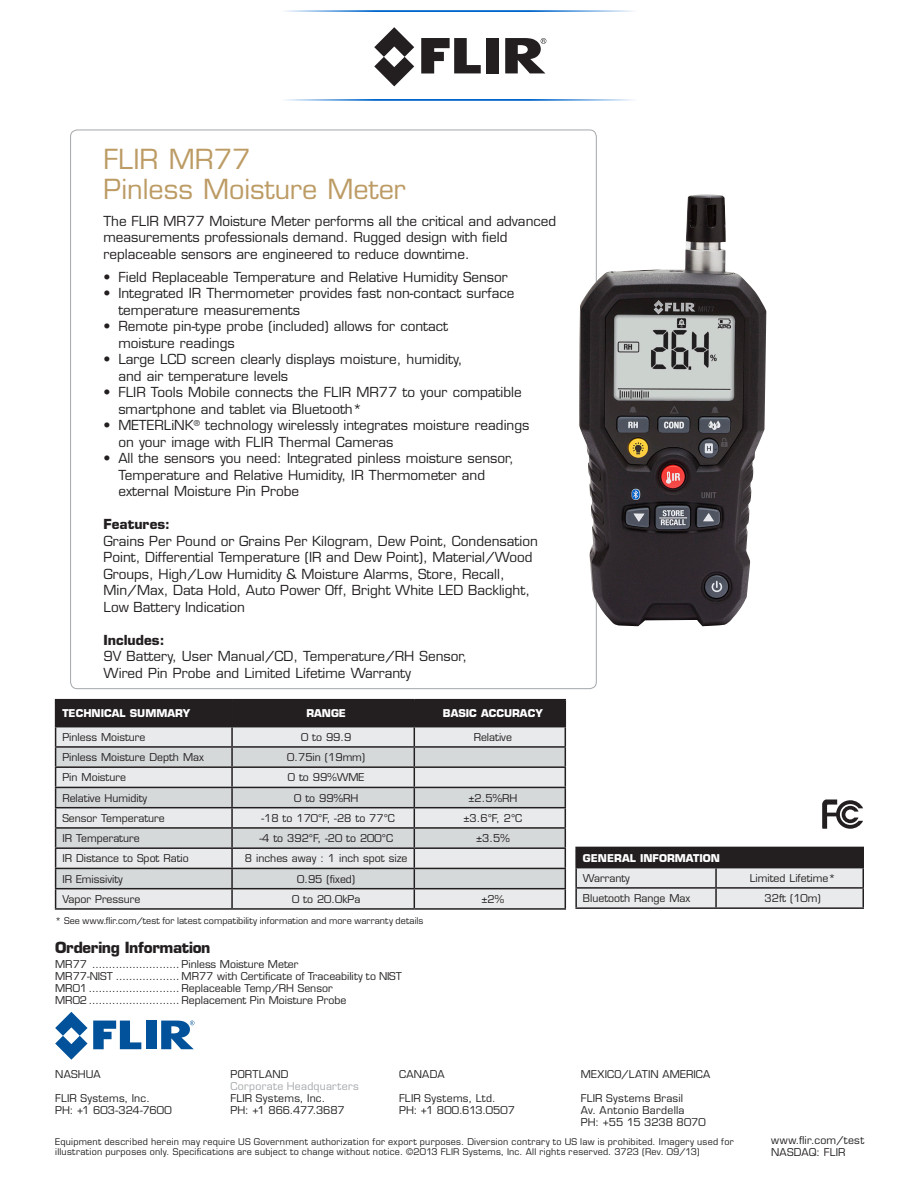
<style>
.page{position:relative;width:918px;height:1188px;background:#fff}
.page>*{position:absolute;margin:0;border:0;box-sizing:border-box;transform-origin:0 0}
.t1{font:27px/30px "Eurostile LT";color:#bc9b64}
.t2{font:700 15px "Eurostile LT";letter-spacing:-.02em;color:#231f20}
.bullet_text{font:13.5px/16.5px "Eurostile LT";color:#231f20}
.bullet_text-2{font:700 13.5px "Eurostile LT";color:#231f20}
.Address___phone{font:10.5px/12px "Eurostile LT";letter-spacing:.005em;color:#231f20}
.Product_Run_Text{font:10.5px "Eurostile LT";color:#231f20}
.Address___phone-2{font:10.5px "Eurostile LT";letter-spacing:.025em;color:#231f20}
.Product_Run_Text-2{font:700 10.5px "Eurostile LT";color:#fff}
.Address___phone-3{font:10.5px "Eurostile LT";letter-spacing:.025em;color:#a4a8ab}
.Address___phone-4{font:10.5px "Eurostile LT";letter-spacing:.035em;color:#231f20}
.t3{font:9px/10.8px "Eurostile LT";letter-spacing:.03em;color:#231f20}
.t4{font:9px "Eurostile LT Std";letter-spacing:.005em;color:#231f20}
.s1{font-family:"Eurostile LT Std"}
</style>
<div class="page">
<div style="left:146px;top:1021px;width:10px;height:28px;background:#01529a"></div>
<svg style="left:55px;top:1012px;width:86px;height:48px"></svg>
<svg style="left:161px;top:1021px;width:33px;height:28px"></svg>
<img style="left:579px;top:194px;width:187px;height:433px">
<hr style="left:575px;top:847px;width:141px;height:1px;background:#231f20">
<hr style="left:716px;top:847px;width:148px;height:1px;background:#231f20">
<svg style="left:575px;top:848px;width:289px;height:59px;background:#9d9c9d"></svg>
<hr style="left:575px;top:907px;width:141px;height:2px;background:#231f20">
<hr style="left:716px;top:907px;width:148px;height:2px;background:#231f20">
<div style="left:56px;top:700px;width:176px;height:27px;background:#231f20"></div>
<div style="left:56px;top:727px;width:175px;height:181px;background:#e8eaeb"></div>
<svg style="left:56px;top:748px;width:175px;height:140px;background:#d9dcdd"></svg>
<hr style="left:55px;top:699px;width:177px;height:1px;background:#231f20">
<hr style="left:55px;top:746px;width:177px;height:2px;background:#231f20">
<hr style="left:232px;top:699px;width:182px;height:1px;background:#231f20">
<hr style="left:414px;top:699px;width:152px;height:1px;background:#231f20">
<hr style="left:55px;top:766px;width:177px;height:2px;background:#231f20">
<hr style="left:55px;top:787px;width:177px;height:1px;background:#231f20">
<hr style="left:55px;top:807px;width:177px;height:1px;background:#231f20">
<hr style="left:55px;top:827px;width:177px;height:2px;background:#231f20">
<hr style="left:55px;top:847px;width:177px;height:2px;background:#231f20">
<hr style="left:55px;top:868px;width:177px;height:1px;background:#231f20">
<svg style="left:55px;top:700px;width:1px;height:208px"></svg>
<hr style="left:55px;top:888px;width:177px;height:1px;background:#231f20">
<svg style="left:231px;top:700px;width:335px;height:208px;background:#b9bbbc"></svg>
<hr style="left:414px;top:888px;width:152px;height:1px;background:#231f20">
<hr style="left:55px;top:908px;width:177px;height:2px;background:#231f20">
<hr style="left:232px;top:908px;width:182px;height:2px;background:#231f20">
<hr style="left:414px;top:908px;width:152px;height:2px;background:#231f20">
<svg style="left:822px;top:800px;width:41px;height:29px"></svg>
<img style="left:286px;top:100px;width:346px;height:1px">
<img style="left:286px;top:10px;width:346px;height:1px">
<svg style="left:421px;top:38px;width:60px;height:35px"></svg>
<div style="left:486px;top:38px;width:13px;height:35px;background:#231f20"></div>
<svg style="left:374px;top:27px;width:40px;height:59px"></svg>
<svg style="left:505px;top:38px;width:41px;height:35px"></svg>
<p class="t1" style="left:104px;top:145px;width:304px">FLIR MR77<br>Pinless Moisture Meter</p>
<p class="bullet_text" style="left:104px;top:212px;width:454px">The FLIR MR77 Moisture Meter performs all the critical and advanced measurements professionals demand. Rugged design with field replaceable sensors are engineered to reduce downtime.</p>
<p class="bullet_text" style="left:104px;top:269px;width:406px">• Field Replaceable Temperature and Relative Humidity Sensor</p>
<p class="bullet_text" style="left:118px;top:285px;width:398px;text-indent:-15px">• Integrated IR Thermometer provides fast non-contact surface temperature measurements</p>
<p class="bullet_text" style="left:118px;top:318px;width:331px;text-indent:-15px">• Remote pin-type probe (included) allows for contact moisture readings</p>
<p class="bullet_text" style="left:118px;top:351px;width:345px;text-indent:-15px">• Large LCD screen clearly displays moisture, humidity, and air temperature levels</p>
<p class="bullet_text" style="left:118px;top:384px;width:405px;text-indent:-15px">• FLIR Tools Mobile connects the FLIR MR77 to your compatible smartphone and tablet via Bluetooth*</p>
<p class="bullet_text" style="left:118px;top:417px;width:413px;text-indent:-15px">• METERLiNK<sup>®</sup> technology wirelessly integrates moisture readings on your image with FLIR Thermal Cameras</p>
<p class="bullet_text" style="left:118px;top:450px;width:397px;text-indent:-15px"><span class="s1">•</span> All the sensors you need: Integrated pinless moisture sensor,<br>Temperature and Relative Humidity, IR Thermometer and external Moisture Pin Probe</p>
<p class="bullet_text-2" style="left:104px;top:516px;width:68px">Features:</p>
<p class="bullet_text" style="left:104px;top:533px;width:436px">Grains Per Pound or Grains Per Kilogram, Dew Point, Condensation Point, Differential Temperature (IR and Dew Point), Material/Wood Groups, High/Low Humidity &amp; Moisture Alarms, Store, Recall, Min/Max, Data Hold, Auto Power Off, Bright White LED Backlight, Low Battery Indication</p>
<p class="bullet_text-2" style="left:104px;top:631px;width:63px">Includes:</p>
<p class="bullet_text" style="left:104px;top:648px;width:365px">9V Battery, User Manual/CD, Temperature/RH Sensor,<br>Wired Pin Probe <span class="s1">and Limited Lifetime Warranty</span></p>
<p class="Product_Run_Text-2" style="left:62px;top:707px;width:130px">TECHNICAL SUMMARY</p>
<p class="Product_Run_Text-2" style="left:306px;top:707px;width:41px">RANGE</p>
<p class="Product_Run_Text-2" style="left:443px;top:707px;width:101px">BASIC ACCURACY</p>
<p class="Product_Run_Text" style="left:62px;top:731px;width:85px">Pinless Moisture</p>
<p class="Product_Run_Text" style="left:301px;top:731px;width:52px">0 to 99.9</p>
<p class="Product_Run_Text" style="left:474px;top:731px;width:40px">Relative</p>
<p class="Product_Run_Text" style="left:62px;top:751px;width:143px">Pinless Moisture Depth Max</p>
<p class="Product_Run_Text" style="left:287px;top:751px;width:80px">0.75in (19mm)</p>
<p class="Product_Run_Text" style="left:62px;top:771px;width:65px">Pin Moisture</p>
<p class="Product_Run_Text" style="left:288px;top:771px;width:78px">0 to 99%WME</p>
<p class="Product_Run_Text" style="left:62px;top:792px;width:86px">Relative Humidity</p>
<p class="Product_Run_Text" style="left:294px;top:792px;width:66px">0 to 99%RH</p>
<p class="Product_Run_Text" style="left:468px;top:792px;width:50px">±2.5%RH</p>
<p class="Product_Run_Text" style="left:62px;top:812px;width:104px">Sensor Temperature</p>
<p class="Product_Run_Text" style="left:261px;top:812px;width:135px">-18 to 170°F, -28 to 77°C</p>
<p class="Product_Run_Text" style="left:463px;top:812px;width:60px">±3.6°F, 2°C</p>
<p class="Product_Run_Text" style="left:62px;top:832px;width:79px">IR Temperature</p>
<p class="Product_Run_Text" style="left:259px;top:832px;width:135px">-4 to 392°F, -20 to 200°C</p>
<p class="Product_Run_Text" style="left:476px;top:832px;width:35px">±3.5%</p>
<p class="Product_Run_Text" style="left:62px;top:852px;width:128px">IR Distance to Spot Ratio</p>
<p class="Product_Run_Text" style="left:245px;top:852px;width:164px">8 inches away : 1 inch spot size</p>
<p class="Product_Run_Text" style="left:62px;top:873px;width:62px">IR Emissivity</p>
<p class="Product_Run_Text" style="left:297px;top:873px;width:60px">0.95 (fixed)</p>
<p class="Product_Run_Text" style="left:62px;top:893px;width:80px">Vapor Pressure</p>
<p class="Product_Run_Text" style="left:292px;top:893px;width:70px">0 to 20.0kPa</p>
<p class="Product_Run_Text" style="left:482px;top:893px;width:24px">±2%</p>
<p class="t4" style="left:55px;top:915px;width:370px">* See www.flir.com/test for latest compatibility information and more warranty details</p>
<p class="t2" style="left:55px;top:938px;width:157px">Ordering Information</p>
<p class="Address___phone" style="left:55px;top:958px;width:348px">MR77 .......................... Pinless Moisture Meter<br>MR77-NIST ................... MR77 with Certificate of Traceability to NIST</p>
<p class="Address___phone" style="left:55px;top:982px;width:279px">MR01 ........................... Replaceable Temp/RH Sensor</p>
<p class="Address___phone" style="left:55px;top:994px;width:293px">MR02........................... Replacement Pin Moisture Probe</p>
<p class="Product_Run_Text-2" style="left:583px;top:851px;width:139px">GENERAL INFORMATION</p>
<p class="Product_Run_Text" style="left:583px;top:872px;width:48px">Warranty</p>
<p class="Product_Run_Text" style="left:750px;top:872px;width:87px">Limited Lifetime*</p>
<p class="Product_Run_Text" style="left:583px;top:892px;width:109px">Bluetooth Range Max</p>
<p class="Product_Run_Text" style="left:765px;top:892px;width:58px">32ft (10m)</p>
<p class="Address___phone-2" style="left:231px;top:1067px;width:60px">PORTLAND</p>
<p class="Address___phone-3" style="left:231px;top:1079px;width:130px">Corporate Headquarters</p>
<p class="Address___phone-2" style="left:231px;top:1091px;width:96px">FLIR Systems, Inc.</p>
<p class="Address___phone" style="left:231px;top:1104px;width:116px">PH: +1 866.477.3687</p>
<p class="t3" style="left:55px;top:1136px;width:680px">Equipment described herein may require US Government authorization for export purposes. Diversion contrary to US law is prohibited. Imagery used for illustration purposes only. Specifications are subject to change without notice. ©2013 FLIR Systems, Inc. All rights reserved. 3723 (Rev. 09/13)</p>
<p class="Address___phone" style="left:55px;top:1068px;width:47px">NASHUA</p>
<p class="Address___phone-2" style="left:55px;top:1091px;width:96px">FLIR Systems, Inc.</p>
<p class="Address___phone" style="left:55px;top:1104px;width:118px">PH: +1 603-324-7600</p>
<p class="Address___phone" style="left:399px;top:1068px;width:47px">CANADA</p>
<p class="Address___phone" style="left:399px;top:1092px;width:117px">FLIR Systems, Ltd.<br>PH: +1 800.613.0507</p>
<p class="Address___phone" style="left:581px;top:1068px;width:131px">MEXICO/LATIN AMERICA</p>
<p class="Address___phone-2" style="left:581px;top:1091px;width:104px">FLIR Systems Brasil</p>
<p class="Address___phone" style="left:581px;top:1104px;width:105px">Av. Antonio Bardella</p>
<p class="Address___phone" style="left:581px;top:1116px;width:126px">PH: +55 15 3238 8070</p>
<p class="Address___phone-4" style="left:771px;top:1134px;width:95px">www.flir.com/test</p>
<p class="Address___phone" style="left:771px;top:1146px;width:76px">NASDAQ: FLIR</p>
</div>
